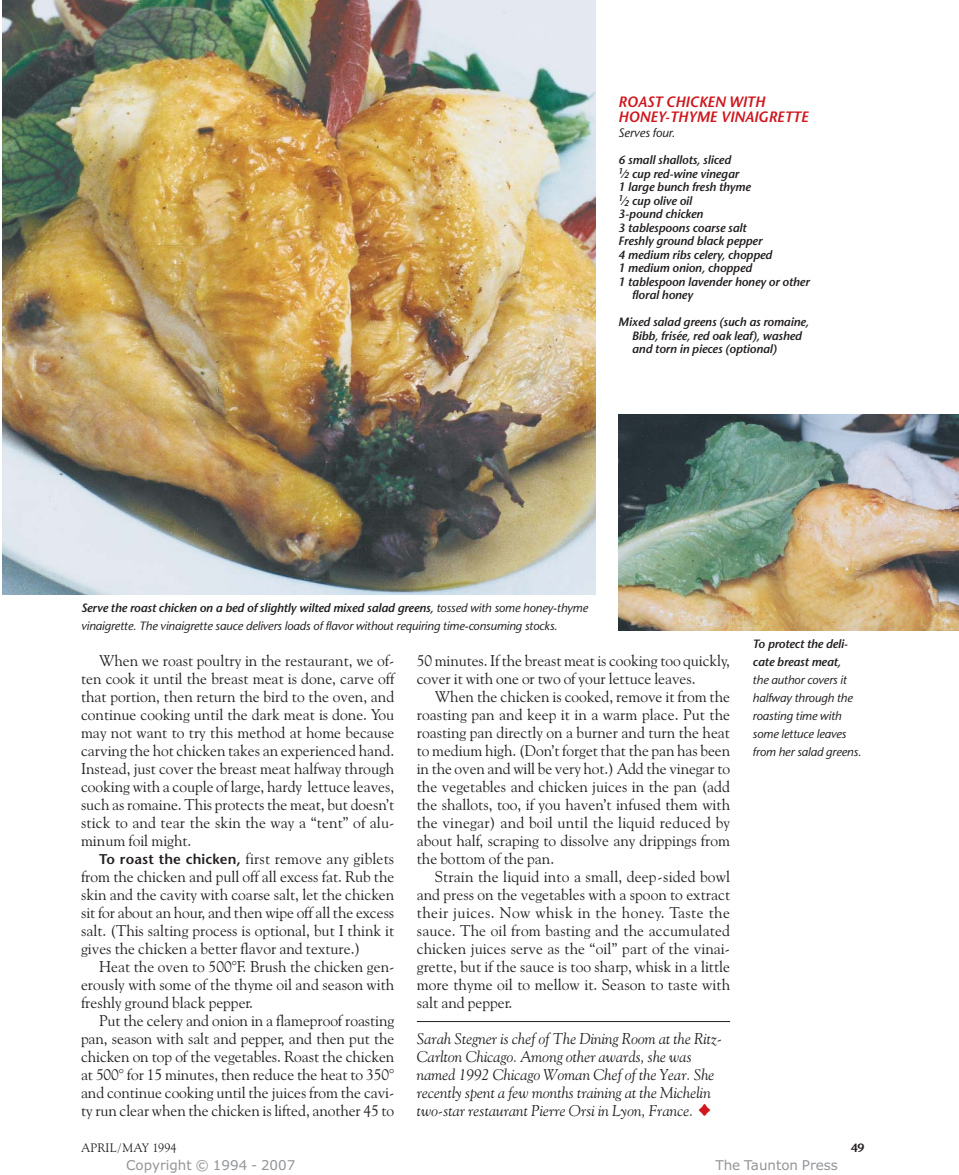
<style>
.page{position:relative;width:959px;height:1175px;background:#fff}
.page>*{position:absolute;margin:0;border:0;box-sizing:border-box;transform-origin:0 0}
.t1{font:15.6px/18px "Goudy Old Style BT";color:#231f20;text-align:justify}
.t2{font:italic 15.6px/18px "Goudy Old Style BT";color:#231f20}
.t3{font:italic 600 15px/15px "Stone Sans";letter-spacing:-.01em;color:#ce171e}
.t4{font:13.5px "Verdana";color:#939598}
.t5{font:12.3px "Goudy Old Style BT";letter-spacing:.01em;color:#231f20}
.t6{font:italic 12.3px "Stone Sans";letter-spacing:-.01em;color:#231f20}
.t7{font:italic 600 12px/13.5px "Stone Sans";letter-spacing:-.01em;color:#231f20}
.t8{font:italic 12px/18px "Stone Sans";letter-spacing:-.01em;color:#231f20}
.t9{font:600 12px "Stone Sans";color:#231f20}
.s1{font-size:8.4px}
.s2{font-weight:600}
.s3{font-family:"Stone Sans";font-weight:600;font-size:14.1px}
.s4{font-family:"Magazine Font";font-style:normal;font-size:13.5px;color:#ce171e}
</style>
<div class="page">
<hr style="left:417px;top:1021px;width:313px;height:1px;background:#231f20">
<img style="left:618px;top:414px;width:340px;height:216px">
<img style="left:2px;top:0;width:594px;height:594px">
<p class="t3" style="left:618px;top:96px;width:192px">ROAST CHICKEN WITH<br>HONEY-THYME VINAIGRETTE</p>
<p class="t6" style="left:618px;top:128px;width:58px">Serves four.</p>
<p class="t7" style="left:618px;top:155px;width:114px">6 small shallots, sliced</p>
<p class="t7" style="left:618px;top:168px;width:122px"><sup>1</sup>⁄<span class="s1">2</span> cup red-wine vinegar</p>
<p class="t7" style="left:618px;top:182px;width:134px">1 large bunch fresh thyme</p>
<p class="t7" style="left:618px;top:195px;width:75px"><sup>1</sup>⁄<span class="s1">2</span> cup olive oil</p>
<p class="t7" style="left:618px;top:209px;width:86px">3-pound chicken</p>
<p class="t7" style="left:618px;top:222px;width:130px">3 tablespoons coarse salt</p>
<p class="t7" style="left:618px;top:236px;width:145px">Freshly ground black pepper</p>
<p class="t7" style="left:618px;top:249px;width:155px">4 medium ribs celery, chopped</p>
<p class="t7" style="left:618px;top:263px;width:135px">1 medium onion, chopped</p>
<p class="t7" style="left:618px;top:276px;width:193px">1 tablespoon lavender honey or other</p>
<p class="t7" style="left:632px;top:290px;width:62px">floral honey</p>
<p class="t7" style="left:632px;top:317px;width:178px;text-indent:-14px">Mixed salad greens (such as romaine,<br>Bibb, frisée, red oak leaf), washed and torn in pieces (optional)</p>
<p class="t8" style="left:81px;top:600px;width:508px"><span class="s2">Serve the roast chicken on a bed of slightly wilted mixed salad greens</span>, tossed with some honey-thyme vinaigrette. The vinaigrette sauce delivers loads of flavor without requiring time-consuming stocks.</p>
<p class="t1" style="left:81px;top:652px;width:315px;text-indent:18px">When we roast poultry in the restaurant, we of&shy;ten cook it until the breast meat is done, carve off that portion, then return the bird to the oven, and continue cooking until the dark meat is done. You may not want to try this method at home because carving the hot chicken takes an experienced hand.<br>Instead, just cover the breast meat halfway through cooking with a couple of large, hardy lettuce leaves, such as romaine. This protects the meat, but doesn’t stick to and tear the skin the way a “tent” of alu&shy;minum foil might.</p>
<p class="t1" style="left:81px;top:850px;width:315px;text-indent:18px"><span class="s3">To roast the chicken,</span> first remove any giblets from the chicken and pull off all excess fat. Rub the skin and the cavity with coarse salt, let the chicken sit for about an hour, and then wipe off all the excess salt. (This salting process is optional, but I think it gives the chicken a better flavor and texture.)</p>
<p class="t1" style="left:81px;top:958px;width:315px;text-indent:18px">Heat the oven to 500°F. Brush the chicken gen&shy;erously with some of the thyme oil and season with freshly ground black pepper.</p>
<p class="t1" style="left:81px;top:1012px;width:315px;text-indent:18px">Put the celery and onion in a flameproof roasting pan, season with salt and pepper, and then put the chicken on top of the vegetables. Roast the chicken at 500° for 15 minutes, then reduce the heat to 350° and continue cooking until the juices from the cavi&shy;ty run clear when the chicken is lifted, another 45 to</p>
<p class="t1" style="left:417px;top:652px;width:315px">50 minutes. If the breast meat is cooking too quickly, cover it with one or two of your lettuce leaves.</p>
<p class="t1" style="left:417px;top:688px;width:315px;text-indent:18px">When the chicken is cooked, remove it from the roasting pan and keep it in a warm place. Put the roasting pan directly on a burner and turn the heat to medium high. (Don’t forget that the pan has been in the oven and will be very hot.) Add the vinegar to the vegetables and chicken juices in the pan (add the shallots, too, if you haven’t infused them with the vinegar) and boil until the liquid reduced by about half, scraping to dissolve any drippings from the bottom of the pan.</p>
<p class="t1" style="left:417px;top:868px;width:315px;text-indent:18px">Strain the liquid into a small, deep-sided bowl and press on the vegetables with a spoon to extract their juices. Now whisk in the honey. Taste the sauce. The oil from basting and the accumulated chicken juices serve as the “oil” part of the vinai&shy;grette, but if the sauce is too sharp, whisk in a little more thyme oil to mellow it. Season to taste with salt and pepper.</p>
<p class="t2" style="left:417px;top:1030px;width:307px">Sarah Stegner is chef of The Dining Room at the Ritz-Carlton Chicago. Among other awards, she was named 1992 Chicago Woman Chef of the Year. She recently spent a few months training at the Michelin two-star restaurant Pierre Orsi in Lyon, France. <span class="s4">•</span></p>
<p class="t7" style="left:752px;top:636px;width:97px;line-height:18px">To protect the deli&shy;cate breast meat,</p>
<p class="t8" style="left:752px;top:672px;width:110px">the author covers it halfway through the roasting time with some lettuce leaves from her salad greens.</p>
<p class="t5" style="left:81px;top:1142px;width:97px">APRIL/MAY 1994</p>
<p class="t9" style="left:850px;top:1143px;width:15px">49</p>
<p class="t4" style="left:126px;top:1160px;width:171px">Copyright © 1994 - 2007</p>
<p class="t4" style="left:715px;top:1160px;width:124px">The Taunton Press</p>
</div>
